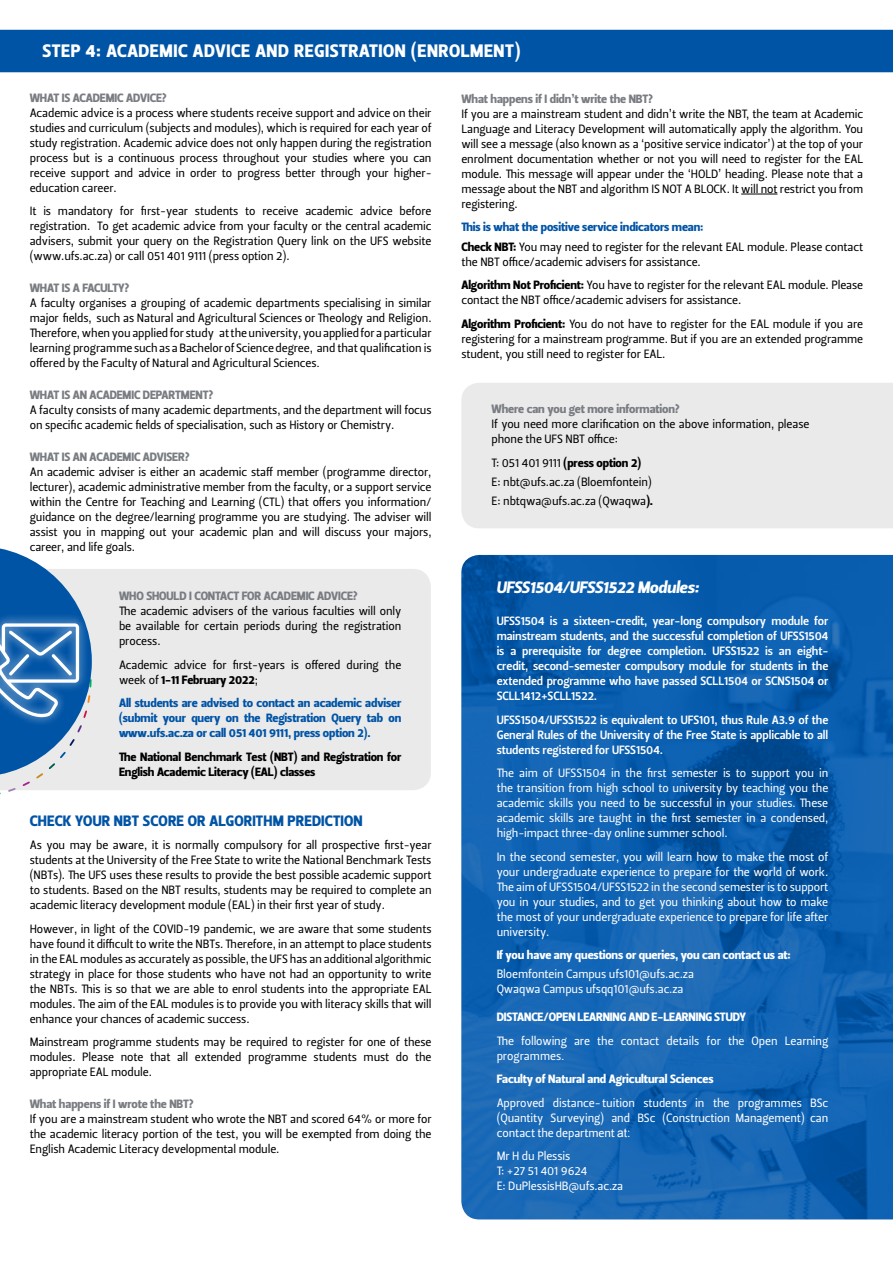
<style>
.page{position:relative;width:893px;height:1263px;background:#fff}
.page>*{position:absolute;margin:0;border:0;box-sizing:border-box;transform-origin:0 0}
.t1{font:18px "Leitura Sans Grot 4";letter-spacing:.03em;color:#fff}
.t2{font:16.5px "Leitura Sans Italic 4";letter-spacing:-.01em;color:#fff}
.t3{font:15px "Leitura Sans Grot 4";letter-spacing:.01em;color:#0054a6}
.t4{font:12px/15px "Leitura Sans Grot 2";letter-spacing:-.01em;color:#000;text-align:justify}
.t5{font:12px/15px "Leitura Sans Grot 2";letter-spacing:-.01em;color:#fff;text-align:justify}
.t6{font:12px/15px "Leitura Sans Grot 3";letter-spacing:-.01em;color:#fff;text-align:justify}
.t7{font:12px "Leitura Sans Grot 4";letter-spacing:-.01em;color:#797c82}
.t8{font:12px/23.5px "Leitura Sans Grot 4";letter-spacing:-.01em;color:#0054a6}
.t9{font:12px "Leitura Sans Grot 4";letter-spacing:-.01em;color:#fff}
.t10{font:12px/15px "Leitura Sans Grot 4";letter-spacing:-.01em;color:#000}
.s1{font-family:"Leitura Sans Grot 4"}
.s2{font-family:"Arial"}
.s3{font-family:"Leitura Sans Grot 2"}
.s4{font-family:"Leitura Sans Grot 2";color:#000}
.s5{color:#000}
</style>
<div class="page">
<img style="left:461px;top:555px;width:432px;height:664px">
<div style="left:92px;top:569px;width:339px;height:221px;background:#eaeaeb"></div>
<div style="left:461px;top:383px;width:432px;height:145px;background:#eaeaeb"></div>
<svg style="left:0;top:548px;width:92px;height:247px;background:#6898c6"></svg>
<div style="left:0;top:30px;width:893px;height:42px;background:#0054a6"></div>
<hr style="left:741px;top:194px;width:36px;height:1px;background:#000">
<h1 class="t1" style="left:43px;top:39px;width:479px">STEP 4: ACADEMIC ADVICE AND REGISTRATION (ENROLMENT)</h1>
<p class="t7" style="left:461px;top:91px;width:194px">What happens if I didn’t write the NBT?</p>
<p class="t4" style="left:461px;top:106px;width:403px">If you are a mainstream student and didn’t write the NBT, the team at Academic Language and Literacy Development will automatically apply the algorithm. You will see a message (also known as a ‘positive service indicator’) at the top of your enrolment documentation whether or not you will need to register for the EAL module. This message will appear under the ‘HOLD’ heading. Please note that a message about the NBT and algorithm IS NOT A BLOCK. It will not restrict you from registering.</p>
<p class="t8" style="left:461px;top:216px;width:244px">This is what the positive service indicators mean:</p>
<p class="t4" style="left:461px;top:239px;width:403px"><span class="s1">Check NBT:</span> You may need to register for the relevant EAL module. Please contact the NBT office/academic advisers for assistance.</p>
<p class="t4" style="left:461px;top:278px;width:403px"><span class="s1">Algorithm Not Proficient:</span> You have to register for the relevant EAL module. Please contact the NBT office/academic advisers for assistance.</p>
<p class="t4" style="left:461px;top:316px;width:403px"><span class="s1">Algorithm Proficient:</span> You do not have to register for the EAL module if you are registering for a mainstream programme. But if you are an extended programme student, you still need to register for EAL.</p>
<p class="t7" style="left:30px;top:89px;width:139px">WHAT IS ACADEMIC ADVICE?</p>
<p class="t4" style="left:30px;top:105px;width:403px">Academic advice is a process where students receive support and advice on their studies and curriculum (subjects and modules), which is required for each year of study registration. Academic advice does not only happen during the registration process but is a continuous process throughout your studies where you can receive support and advice in order to progress better through your higher&shy;education career.</p>
<p class="t4" style="left:30px;top:204px;width:403px">It is mandatory for first-year students to receive academic advice before registration. To get academic advice from your faculty or the central academic advisers, submit your query on the Registration Query link on the UFS website (www.ufs.ac.za) or call 051 401 9111 (press option 2).</p>
<p class="t7" style="left:30px;top:280px;width:102px">WHAT IS A FACULTY?</p>
<p class="t4" style="left:30px;top:296px;width:403px">A faculty organises a grouping of academic departments specialising in similar major fields, such as Natural and Agricultural Sciences or Theology and Religion.<br>Therefore, when you applied for study at the university, you applied for a particular learning programme such as a Bachelor of Science degree, and that qualification is offered by the Faculty of Natural and Agricultural Sciences<span class="s2">.</span></p>
<p class="t7" style="left:30px;top:387px;width:185px">WHAT IS AN ACADEMIC DEPARTMENT?</p>
<p class="t4" style="left:30px;top:403px;width:403px">A faculty consists of many academic departments, and the department will focus on specific academic fields of specialisation, such as History or Chemistry.</p>
<p class="t7" style="left:30px;top:449px;width:162px">WHAT IS AN ACADEMIC ADVISER?</p>
<p class="t4" style="left:30px;top:465px;width:403px">An academic adviser is either an academic staff member (programme director, lecturer), academic administrative member from the faculty, or a support service within the Centre for Teaching and Learning (CTL) that offers you information/ guidance on the degree/learning programme you are studying. The adviser will assist you in mapping out your academic plan and will discuss your majors, career, and life goals.</p>
<p class="t7" style="left:492px;top:401px;width:190px">Where can you get more information?</p>
<p class="t4" style="left:492px;top:417px;width:319px">If you need more clarification on the above information, please phone the UFS NBT office:</p>
<p class="t10" style="left:492px;top:455px;width:151px"><span class="s3">T: 051 401 9111</span> (press option 2)</p>
<p class="t4" style="left:492px;top:472px;width:163px;line-height:19.2px">E: nbt@ufs.ac.za (Bloemfontein)<br>E: nbtqwa@ufs.ac.za (Qwaqwa<span class="s1">).</span></p>
<p class="t7" style="left:119px;top:588px;width:241px">WHO SHOULD I CONTACT FOR ACADEMIC ADVICE?</p>
<p class="t4" style="left:119px;top:604px;width:284px">The academic advisers of the various faculties will only be available for certain periods during the registration process.</p>
<p class="t4" style="left:119px;top:657px;width:284px">Academic advice for first-years is offered during the</p>
<p class="t8" style="left:119px;top:668px;width:284px"><span class="s4">week of</span> <span class="s5">1-11 February 2022</span><span class="s4">;<br></span>All students are advised to contact an academic adviser</p>
<p class="t8" style="left:119px;top:711px;width:284px;line-height:15px">(submit your query on the Registration Query tab on www.ufs.ac.za or call 051 401 9111, press option 2).</p>
<p class="t10" style="left:119px;top:749px;width:284px">The National Benchmark Test (NBT) and Registration for<br>English Academic Literacy (EAL) classes</p>
<p class="t3" style="left:30px;top:810px;width:334px">CHECK YOUR NBT SCORE OR ALGORITHM PREDICTION</p>
<p class="t4" style="left:30px;top:838px;width:403px">As you may be aware, it is normally compulsory for all prospective first-year students at the University of the Free State to write the National Benchmark Tests (NBTs). The UFS uses these results to provide the best possible academic support to students. Based on the NBT results, students may be required to complete an academic literacy development module (EAL) in their first year of study.</p>
<p class="t4" style="left:30px;top:921px;width:403px">However, in light of the COVID-19 pandemic, we are aware that some students have found it difficult to write the NBTs. Therefore, in an attempt to place students in the EAL modules as accurately as possible, the UFS has an additional algorithmic strategy in place for those students who have not had an opportunity to write the NBTs. This is so that we are able to enrol students into the appropriate EAL modules. The aim of the EAL modules is to provide you with literacy skills that will enhance your chances of academic success.</p>
<p class="t4" style="left:30px;top:1035px;width:403px">Mainstream programme students may be required to register for one of these modules. Please note that all extended programme students must do the appropriate EAL module.</p>
<p class="t7" style="left:30px;top:1096px;width:166px">What happens if I wrote the NBT?</p>
<p class="t4" style="left:30px;top:1112px;width:403px">If you are a mainstream student who wrote the NBT and scored 64% or more for the academic literacy portion of the test, you will be exempted from doing the English Academic Literacy developmental module.</p>
<h2 class="t2" style="left:496px;top:576px;width:204px">UFSS1504/UFSS1522 Modules:</h2>
<p class="t6" style="left:497px;top:613px;width:333px">UFSS1504 is a sixteen-credit, year-long compulsory module for mainstream students, and the successful completion of UFSS1504 is a prerequisite for degree completion. UFSS1522 is an eight&shy;credit, second-semester compulsory module for students in the extended programme who have passed SCLL1504 or SCNS1504 or SCLL1412+SCLL1522.</p>
<p class="t6" style="left:497px;top:712px;width:333px">UFSS1504/UFSS1522 is equivalent to UFS101, thus Rule A3.9 of the General Rules of the University of the Free State is applicable to all students registered for UFSS1504.</p>
<p class="t5" style="left:497px;top:765px;width:333px">The aim of UFSS1504 in the first semester is to support you in the transition from high school to university by teaching you the academic skills you need to be successful in your studies. These academic skills are taught in the first semester in a condensed, high-impact three-day online summer school.</p>
<p class="t5" style="left:497px;top:849px;width:333px">In the second semester, you will learn how to make the most of your undergraduate experience to prepare for the world of work.<br>The aim of UFSS1504/UFSS1522 in the second semester is to support you in your studies, and to get you thinking about how to make the most of your undergraduate experience to prepare for life after university.</p>
<p class="t9" style="left:497px;top:947px;width:296px">If you have any questions or queries, you can contact us at:</p>
<p class="t5" style="left:497px;top:967px;width:199px">Bloemfontein Campus ufs101@ufs.ac.za<br>Qwaqwa Campus ufsqq101@ufs.ac.za</p>
<p class="t9" style="left:497px;top:1009px;width:251px">DISTANCE/OPEN LEARNING AND E-LEARNING STUDY</p>
<p class="t5" style="left:497px;top:1033px;width:333px">The following are the contact details for the Open Learning programmes<span class="s2">.</span></p>
<p class="t9" style="left:497px;top:1071px;width:219px">Faculty of Natural and Agricultural Sciences</p>
<p class="t5" style="left:497px;top:1095px;width:333px">Approved distance-tuition students in the programmes BSc (Quantity Surveying) and BSc (Construction Management) can contact the department <span class="s2">at:</span></p>
<p class="t5" style="left:497px;top:1148px;width:128px;text-align:left">Mr H du Plessis<br>T: +27 51 401 9624<br>E: DuPlessisHB@ufs.ac.za</p>
</div>
